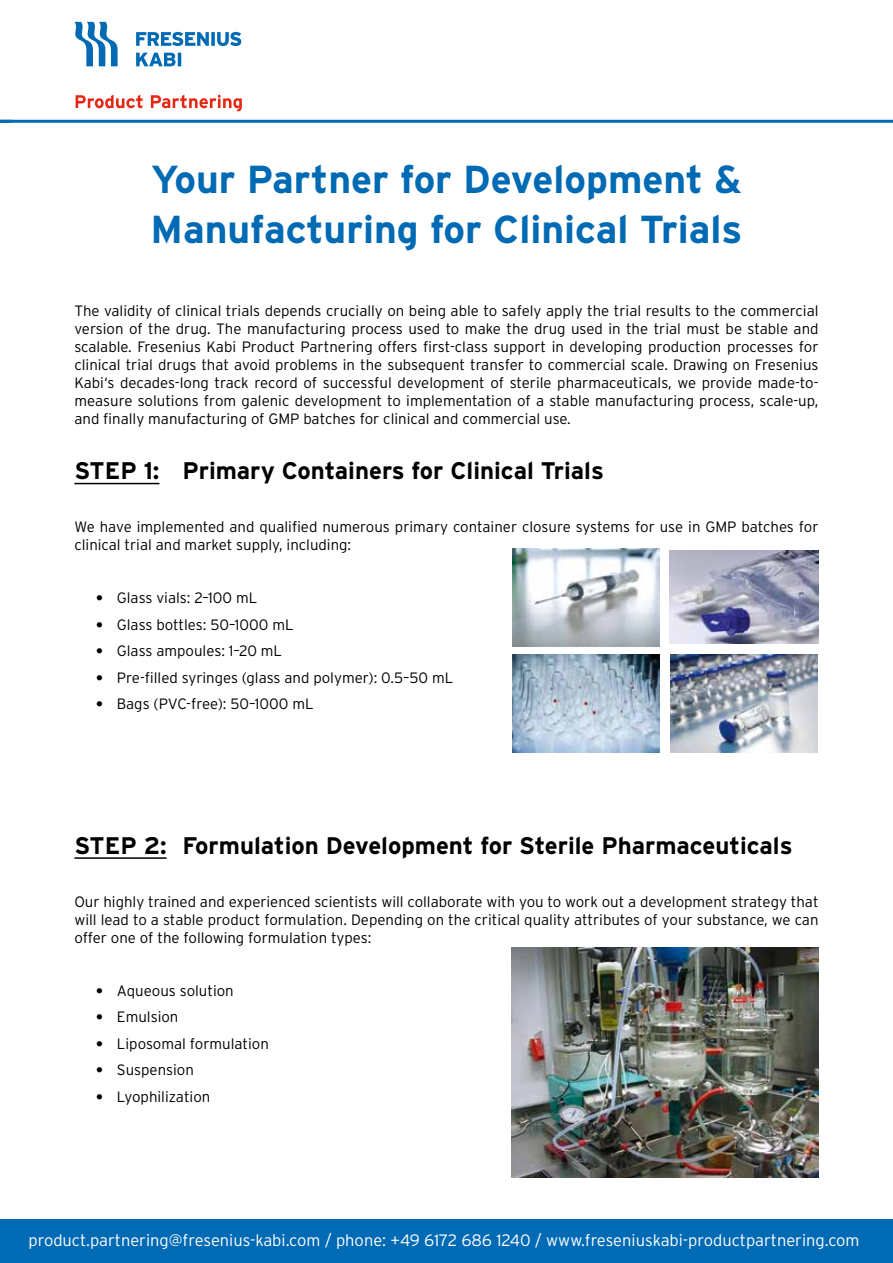
<style>
.page{position:relative;width:893px;height:1263px;background:#fff}
.page>*{position:absolute;margin:0;border:0;box-sizing:border-box;transform-origin:0 0}
.t1{font:700 39px/50.4px "Interstate";color:#006ab4}
.t2{font:700 24px "Interstate";color:#000}
.t3{font:300 16.5px "Interstate";color:#fff}
.t4{font:300 15px/18px "Interstate";color:#000;text-align:justify}
.s1{font-family:"Frutiger";font-weight:900}
</style>
<div class="page">
<div style="left:0;top:1220px;width:893px;height:43px;background:#006ab4"></div>
<hr style="left:0;top:120px;width:893px;height:3px;background:#006ab4">
<svg style="left:74px;top:22px;width:44px;height:44px"></svg>
<svg style="left:136px;top:53px;width:45px;height:13px"></svg>
<svg style="left:136px;top:32px;width:105px;height:14px"></svg>
<svg style="left:76px;top:95px;width:67px;height:13px"></svg>
<svg style="left:151px;top:95px;width:91px;height:17px"></svg>
<hr style="left:74px;top:483px;width:85px;height:1px;background:#000">
<hr style="left:74px;top:857px;width:93px;height:2px;background:#000">
<img style="left:512px;top:947px;width:307px;height:231px">
<img style="left:513px;top:549px;width:146px;height:97px">
<img style="left:512px;top:655px;width:148px;height:98px">
<img style="left:670px;top:551px;width:149px;height:93px">
<img style="left:671px;top:655px;width:146px;height:98px">
<h1 class="t1" style="left:150px;top:154px;width:594px">Your Partner for Development &amp;<br>Manufacturing for Clinical Trials</h1>
<p class="t4" style="left:74px;top:301px;width:746px">The validity of clinical trials depends crucially on being able to safely apply the trial results to the commercial version of the drug. The manufacturing process used to make the drug used in the trial must be stable and scalable. Fresenius Kabi Product Partnering offers first-class support in developing production processes for clinical trial drugs that avoid problems in the subsequent transfer to commercial scale. Drawing on Fresenius Kabi‘s decades-long track record of successful development of sterile pharmaceuticals, we provide made-to&shy;measure solutions from galenic development to implementation of a stable manufacturing process, scale-up, and finally manufacturing of GMP batches for clinical and commercial use.</p>
<h2 class="t2" style="left:74px;top:457px;width:531px">STEP 1: Primary Containers for Clinical Trials</h2>
<p class="t4" style="left:74px;top:518px;width:746px">We have implemented and qualified numerous primary container closure systems for use in GMP batches for clinical trial and market supply, including:</p>
<p class="t4" style="left:96px;top:589px;width:163px"><span class="s1">•</span> Glass vials: 2–100 mL</p>
<p class="t4" style="left:96px;top:615px;width:200px"><span class="s1">•</span> Glass bottles: 50–1000 mL</p>
<p class="t4" style="left:96px;top:642px;width:188px"><span class="s1">•</span> Glass ampoules: 1–20 mL</p>
<p class="t4" style="left:96px;top:668px;width:359px"><span class="s1">•</span> Pre-filled syringes (glass and polymer): 0.5–50 mL</p>
<p class="t4" style="left:96px;top:695px;width:220px"><span class="s1">•</span> Bags (PVC-free): 50–1000 mL</p>
<h2 class="t2" style="left:74px;top:832px;width:720px">STEP 2: Formulation Development for Sterile Pharmaceuticals</h2>
<p class="t4" style="left:74px;top:892px;width:746px">Our highly trained and experienced scientists will collaborate with you to work out a development strategy that will lead to a stable product formulation. Depending on the critical quality attributes of your substance, we can offer one of the following formulation types:</p>
<p class="t4" style="left:96px;top:981px;width:140px"><span class="s1">•</span> Aqueous solution</p>
<p class="t4" style="left:96px;top:1008px;width:84px"><span class="s1">•</span> Emulsion</p>
<p class="t4" style="left:96px;top:1034px;width:175px"><span class="s1">•</span> Liposomal formulation</p>
<p class="t4" style="left:96px;top:1061px;width:100px"><span class="s1">•</span> Suspension</p>
<p class="t4" style="left:96px;top:1087px;width:116px"><span class="s1">•</span> Lyophilization</p>
<p class="t3" style="left:28px;top:1231px;width:833px">product.partnering@fresenius-kabi.com / phone: +49 6172 686 1240 / www.freseniuskabi-productpartnering.com</p>
</div>
